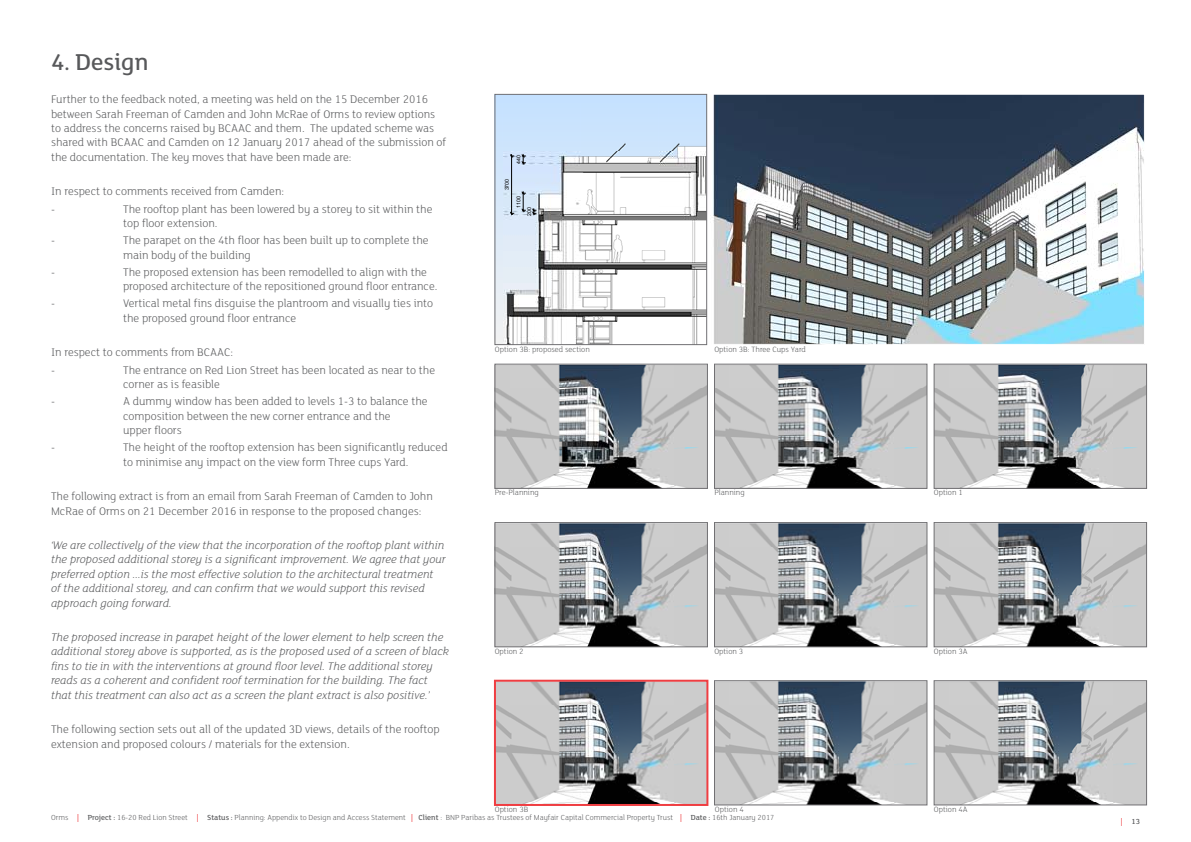
<style>
.page{position:relative;width:1191px;height:842px;background:#fff}
.page>*{position:absolute;margin:0;border:0;box-sizing:border-box;transform-origin:0 0}
.t1{font:500 25px "FS Lola";color:#58595b}
.t2{font:300 12px/14.4px "FS Lola";color:#58595b}
.t3{font:italic 300 12px/14.4px "FS Lola";color:#58595b}
.t4{font:300 8.3px "FS Lola";color:#58595b}
.t5{font:300 8px "FS Lola";color:#58595b}
.t6{font:500 8px "FS Lola";color:#58595b}
.t7{font:5.3px "Arial";letter-spacing:-.01em;color:#000}
.s1{font-weight:500;color:#ef3e42}
.s2{font-weight:500}
.s3{color:#ef3e42}
</style>
<div class="page">
<img style="left:497px;top:366px;width:208px;height:121px">
<div style="left:495px;top:364px;width:212px;height:125px;border:1px solid #717073"></div>
<img style="left:716px;top:366px;width:209px;height:121px">
<div style="left:714px;top:364px;width:213px;height:125px;border:1px solid #717073"></div>
<img style="left:936px;top:366px;width:208px;height:121px">
<div style="left:934px;top:364px;width:212px;height:125px;border:1px solid #717073"></div>
<img style="left:497px;top:683px;width:208px;height:120px">
<div style="left:494px;top:680px;width:214px;height:126px;border:2px solid #ef3e42"></div>
<img style="left:716px;top:682px;width:209px;height:121px">
<div style="left:714px;top:680px;width:213px;height:125px;border:1px solid #717073"></div>
<img style="left:936px;top:682px;width:208px;height:121px">
<div style="left:934px;top:680px;width:212px;height:125px;border:1px solid #717073"></div>
<img style="left:497px;top:524px;width:208px;height:121px">
<div style="left:495px;top:522px;width:212px;height:125px;border:1px solid #717073"></div>
<img style="left:716px;top:524px;width:209px;height:121px">
<div style="left:714px;top:522px;width:213px;height:125px;border:1px solid #717073"></div>
<img style="left:936px;top:524px;width:208px;height:121px">
<div style="left:934px;top:522px;width:212px;height:125px;border:1px solid #717073"></div>
<img style="left:707px;top:96px;width:435px;height:247px">
<img style="left:497px;top:96px;width:208px;height:247px">
<svg style="left:521px;top:191px;width:4px;height:21px"></svg>
<svg style="left:521px;top:154px;width:4px;height:11px"></svg>
<hr style="left:511px;top:154px;width:1px;height:61px;background:#000">
<svg style="left:509px;top:211px;width:5px;height:4px"></svg>
<svg style="left:509px;top:154px;width:5px;height:4px"></svg>
<svg style="left:532px;top:208px;width:4px;height:7px"></svg>
<div style="left:495px;top:94px;width:212px;height:251px;border:1px solid #717073"></div>
<h1 class="t1" style="left:51px;top:45px;width:99px">4. Design</h1>
<p class="t2" style="left:51px;top:92px;width:397px">Further to the feedback noted, a meeting was held on the 15 December 2016 between Sarah Freeman of Camden and John McRae of Orms to review options to address the concerns raised by BCAAC and them. The updated scheme was shared with BCAAC and Camden on 12 January 2017 ahead of the submission of the documentation. The key moves that have been made are:</p>
<p class="t2" style="left:51px;top:182px;width:234px;line-height:17.2px">In respect to comments received from Camden: -</p>
<p class="t2" style="left:123px;top:201px;width:311px">The rooftop plant has been lowered by a storey to sit within the top floor extension.</p>
<p class="t2" style="left:51px;top:233px;width:5px">-</p>
<p class="t2" style="left:123px;top:233px;width:307px">The parapet on the 4th floor has been built up to complete the main body of the building</p>
<p class="t2" style="left:51px;top:264px;width:5px">-</p>
<p class="t2" style="left:123px;top:264px;width:316px">The proposed extension has been remodelled to align with the proposed architecture of the repositioned ground floor entrance.</p>
<p class="t2" style="left:51px;top:296px;width:5px">-</p>
<p class="t2" style="left:123px;top:296px;width:312px">Vertical metal fins disguise the plantroom and visually ties into the proposed ground floor entrance</p>
<p class="t2" style="left:51px;top:343px;width:184px;line-height:17.2px">In respect to comments from BCAAC: -</p>
<p class="t2" style="left:123px;top:362px;width:313px">The entrance on Red Lion Street has been located as near to the corner as is feasible</p>
<p class="t2" style="left:51px;top:394px;width:5px">-</p>
<p class="t2" style="left:123px;top:394px;width:306px">A dummy window has been added to levels 1-3 to balance the composition between the new corner entrance and the<br>upper floors</p>
<p class="t2" style="left:51px;top:440px;width:5px">-</p>
<p class="t2" style="left:123px;top:440px;width:326px">The height of the rooftop extension has been significantly reduced to minimise any impact on the view form Three cups Yard.</p>
<p class="t2" style="left:51px;top:489px;width:383px">The following extract is from an email from Sarah Freeman of Camden to John<br>McRae of Orms on 21 December 2016 in response to the proposed changes:</p>
<p class="t3" style="left:51px;top:537px;width:396px">‘We are collectively of the view that the incorporation of the rooftop plant within the proposed additional storey is a significant improvement. We agree that your preferred option ...is the most effective solution to the architectural treatment of the additional storey, and can confirm that we would support this revised approach going forward.</p>
<p class="t3" style="left:51px;top:629px;width:400px">The proposed increase in parapet height of the lower element to help screen the additional storey above is supported, as is the proposed used of a screen of black fins to tie in with the interventions at ground floor level. The additional storey reads as a coherent and confident roof termination for the building. The fact that this treatment can also act as a screen the plant extract is also positive.’</p>
<p class="t2" style="left:51px;top:722px;width:390px">The following section sets out all of the updated 3D views, details of the rooftop extension and proposed colours / materials for the extension.</p>
<p class="t7" style="left:515px;top:164px;width:10px;rotate:-90deg">440</p>
<p class="t7" style="left:503px;top:190px;width:13px;rotate:-90deg">3700</p>
<p class="t7" style="left:515px;top:208px;width:13px;rotate:-90deg">1100</p>
<p class="t7" style="left:526px;top:216px;width:10px;rotate:-90deg">200</p>
<p class="t4" style="left:495px;top:344px;width:96px">Option 3B: proposed section</p>
<p class="t4" style="left:714px;top:344px;width:93px">Option 3B: Three Cups Yard</p>
<p class="t4" style="left:495px;top:487px;width:46px">Pre-Planning</p>
<p class="t4" style="left:714px;top:487px;width:32px">Planning</p>
<p class="t4" style="left:934px;top:487px;width:30px">Option 1</p>
<p class="t4" style="left:495px;top:646px;width:30px">Option 2</p>
<p class="t4" style="left:714px;top:646px;width:30px">Option 3</p>
<p class="t4" style="left:934px;top:646px;width:35px">Option 3A</p>
<p class="t4" style="left:495px;top:804px;width:35px">Option 3B</p>
<p class="t4" style="left:715px;top:804px;width:30px">Option 4</p>
<p class="t4" style="left:934px;top:804px;width:35px">Option 4A</p>
<p class="t5" style="left:51px;top:812px;width:725px">Orms <span class="s1">|</span> <span class="s2">Project :</span> 16-20 Red Lion Street <span class="s1">|</span> <span class="s2">Status :</span> Planning: Appendix to Design and Access Statement <span class="s1">|</span> <span class="s2">Client</span> : BNP Paribas as Trustees of Mayfair Capital Commercial Property Trust <span class="s1">|</span> <span class="s2">Date :</span> 16th January 2017</p>
<p class="t6" style="left:1121px;top:817px;width:21px"><span class="s3">|</span> 13</p>
</div>
